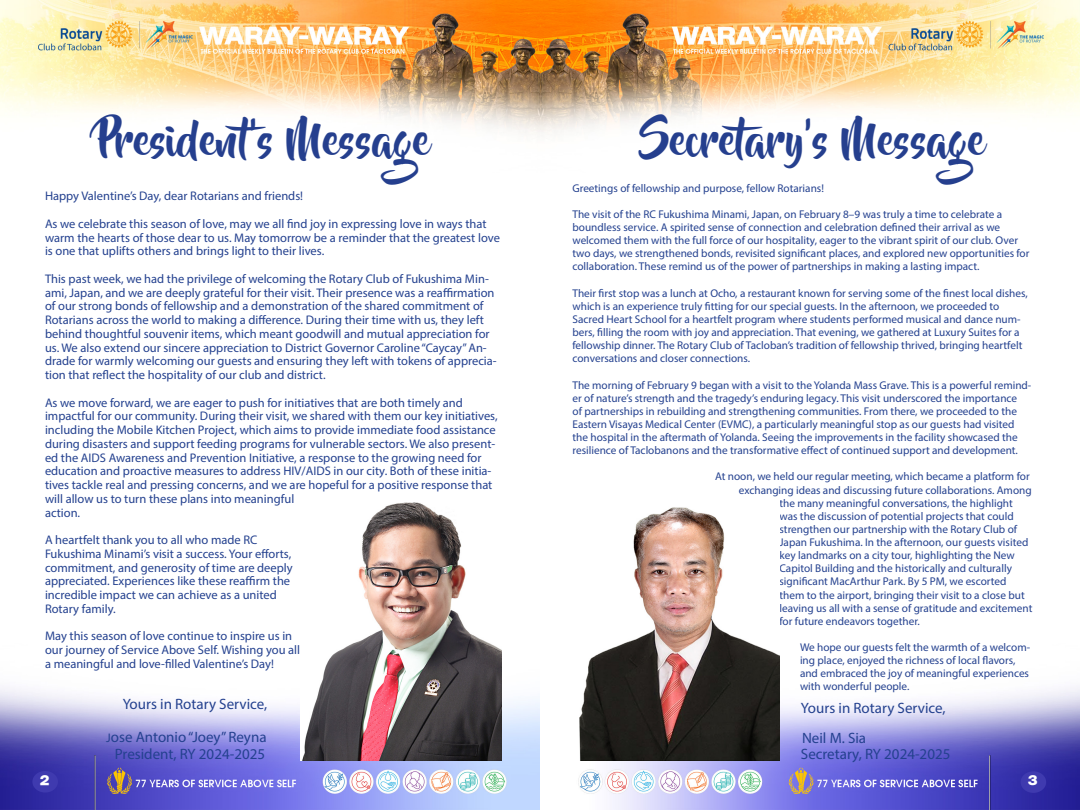
<style>
.page{position:relative;width:1080px;height:810px;background:#fff}
.page>*{position:absolute;margin:0;border:0;box-sizing:border-box;transform-origin:0 0}
.t1{font:43.38px "Beyond The Mountains";color:#253f8e}
.t2{font:15px "Myriad Pro";color:#24418f}
.t3{font:15px "Minion Pro";color:#fff}
.t4{font:13.75px "Agent Ext DB Bold";color:#fff}
.t5{font:12.5px/13.8px "Myriad Pro";color:#24418f}
.t6{font:11.25px/13.1px "Myriad Pro";color:#24418f}
.s1{font-size:12.5px}
</style>
<div class="page">
<img style="left:0;top:0;width:1080px;height:810px">
<img style="left:301px;top:496px;width:201px;height:264px">
<img style="left:580px;top:497px;width:199px;height:263px">
<div style="left:1021px;top:771px;width:25px;height:22px;background:#3f3aaf;border-radius:50%"></div>
<div style="left:32px;top:771px;width:26px;height:22px;background:#3f3aaf;border-radius:50%"></div>
<p class="t1" style="left:98px;top:117px;width:334px">President’s Message</p>
<p class="t1" style="left:639px;top:117px;width:347px">Secretary’s Message</p>
<p class="t6" style="left:572px;top:181px;width:253px">Greetings of fellowship and purpose, fellow Rotarians!</p>
<p class="t6" style="left:572px;top:207px;width:459px">The visit of the RC Fukushima Minami, Japan, on February 8–9 was truly a time to celebrate a boundless service. A spirited sense of connection and celebration defined their arrival as we welcomed them with the full force of our hospitality, eager to the vibrant spirit of our club. Over two days, we strengthened bonds, revisited significant places, and explored new opportunities for collaboration. These remind us of the power of partnerships in making a lasting impact.</p>
<p class="t6" style="left:572px;top:286px;width:457px">Their first stop was a lunch at Ocho, a restaurant known for serving some of the finest local dishes, which is an experience truly fitting for our special guests. In the afternoon, we proceeded to Sacred Heart School for a heartfelt program where students performed musical and dance num&shy;bers, filling the room with joy and appreciation. That evening, we gathered at Luxury Suites for a fellowship dinner. The Rotary Club of Tacloban’s tradition of fellowship thrived, bringing heartfelt conversations and closer connections.</p>
<p class="t6" style="left:572px;top:378px;width:460px">The morning of February 9 began with a visit to the Yolanda Mass Grave. This is a powerful remind&shy;er of nature’s strength and the tragedy’s enduring legacy. This visit underscored the importance<br>of partnerships in rebuilding and strengthening communities. From there, we proceeded to the Eastern Visayas Medical Center (EVMC), a particularly meaningful stop as our guests had visited the hospital in the aftermath of Yolanda. Seeing the improvements in the facility showcased the resilience of Taclobanons and the transformative effect of continued support and development.</p>
<p class="t6" style="left:715px;top:470px;width:316px">At noon, we held our regular meeting, which became a platform for</p>
<p class="t6" style="left:739px;top:483px;width:294px">exchanging ideas and discussing future collaborations. Among</p>
<p class="t6" style="left:779px;top:496px;width:235px">the many meaningful conversations, the highlight</p>
<p class="t6" style="left:779px;top:509px;width:236px">was the discussion of potential projects that could</p>
<p class="t6" style="left:779px;top:522px;width:239px">strengthen our partnership with the Rotary Club of</p>
<p class="t6" style="left:779px;top:536px;width:250px">Japan Fukushima. In the afternoon, our guests visited</p>
<p class="t6" style="left:779px;top:549px;width:237px">key landmarks on a city tour, highlighting the New</p>
<p class="t6" style="left:779px;top:562px;width:234px">Capitol Building and the historically and culturally</p>
<p class="t6" style="left:779px;top:575px;width:229px">significant MacArthur Park. By 5 PM, we escorted</p>
<p class="t6" style="left:779px;top:588px;width:247px">them to the airport, bringing their visit to a close but</p>
<p class="t6" style="left:779px;top:601px;width:254px">leaving us all with a sense of gratitude and excitement</p>
<p class="t6" style="left:779px;top:614px;width:142px">for future endeavors together.</p>
<p class="t6" style="left:800px;top:641px;width:232px">We hope our guests felt the warmth of a welcom&shy;ing place, enjoyed the richness of local flavors, and embraced the joy of meaningful experiences with wonderful people.</p>
<p class="t2" style="left:802px;top:729px;width:66px">Neil M. Sia</p>
<p class="t5" style="left:45px;top:189px;width:260px">Happy Valentine’s Day, dear Rotarians and friends!</p>
<p class="t5" style="left:45px;top:217px;width:456px">As we celebrate this season of love, may we all find joy in expressing love in ways that warm the hearts of those dear to us. May tomorrow be a reminder that the greatest love is one that uplifts others and brings light to their lives.</p>
<p class="t5" style="left:45px;top:272px;width:453px">This past week, we had the privilege of welcoming the Rotary Club of Fukushima Min&shy;ami, Japan, and we are deeply grateful for their visit. Their presence was a reaffirmation of our strong bonds of fellowship and a demonstration of the shared commitment of Rotarians across the world to making a difference. During their time with us, they left behind thoughtful souvenir items, which meant goodwill and mutual appreciation for us. We also extend our sincere appreciation to District Governor Caroline “Caycay” An&shy;drade for warmly welcoming our guests and ensuring they left with tokens of apprecia&shy;tion that reflect the hospitality of our club and district.</p>
<p class="t5" style="left:45px;top:395px;width:454px">As we move forward, we are eager to push for initiatives that are both timely and impactful for our community. During their visit, we shared with them our key initiatives, including the Mobile Kitchen Project, which aims to provide immediate food assistance during disasters and support feeding programs for vulnerable sectors. We also present&shy;ed the AIDS Awareness and Prevention Initiative, a response to the growing need for education and proactive measures to address HIV/AIDS in our city. Both of these initia&shy;tives tackle real and pressing concerns, and we are hopeful for a positive response that will allow us to turn these plans into meaningful<br>action.</p>
<p class="t5" style="left:45px;top:533px;width:249px">A heartfelt thank you to all who made RC Fukushima Minami’s visit a success. Your efforts, commitment, and generosity of time are deeply appreciated. Experiences like these reaffirm the incredible impact we can achieve as a united Rotary family.</p>
<p class="t5" style="left:45px;top:629px;width:257px">May this season of love continue to inspire us in our journey of Service Above Self. Wishing you all a meaningful and love-filled Valentine’s Day!</p>
<p class="t2" style="left:123px;top:695px;width:146px">Yours in Rotary Service,</p>
<p class="t2" style="left:801px;top:698px;width:146px">Yours in Rotary Service,</p>
<p class="t2" style="left:801px;top:745px;width:151px">Secretary, RY 2024-2025</p>
<p class="t2" style="left:106px;top:728px;width:162px"><span class="s1">J</span>ose Antonio “Joey” Reyna</p>
<p class="t2" style="left:115px;top:745px;width:152px">President, RY 2024-2025</p>
<p class="t4" style="left:40px;top:772px;width:11px">2</p>
<p class="t4" style="left:1028px;top:773px;width:11px">3</p>
<h2 class="t3" style="left:43px;top:772px;width:9px">4</h2>
<h2 class="t3" style="left:1031px;top:772px;width:9px">5</h2>
</div>
